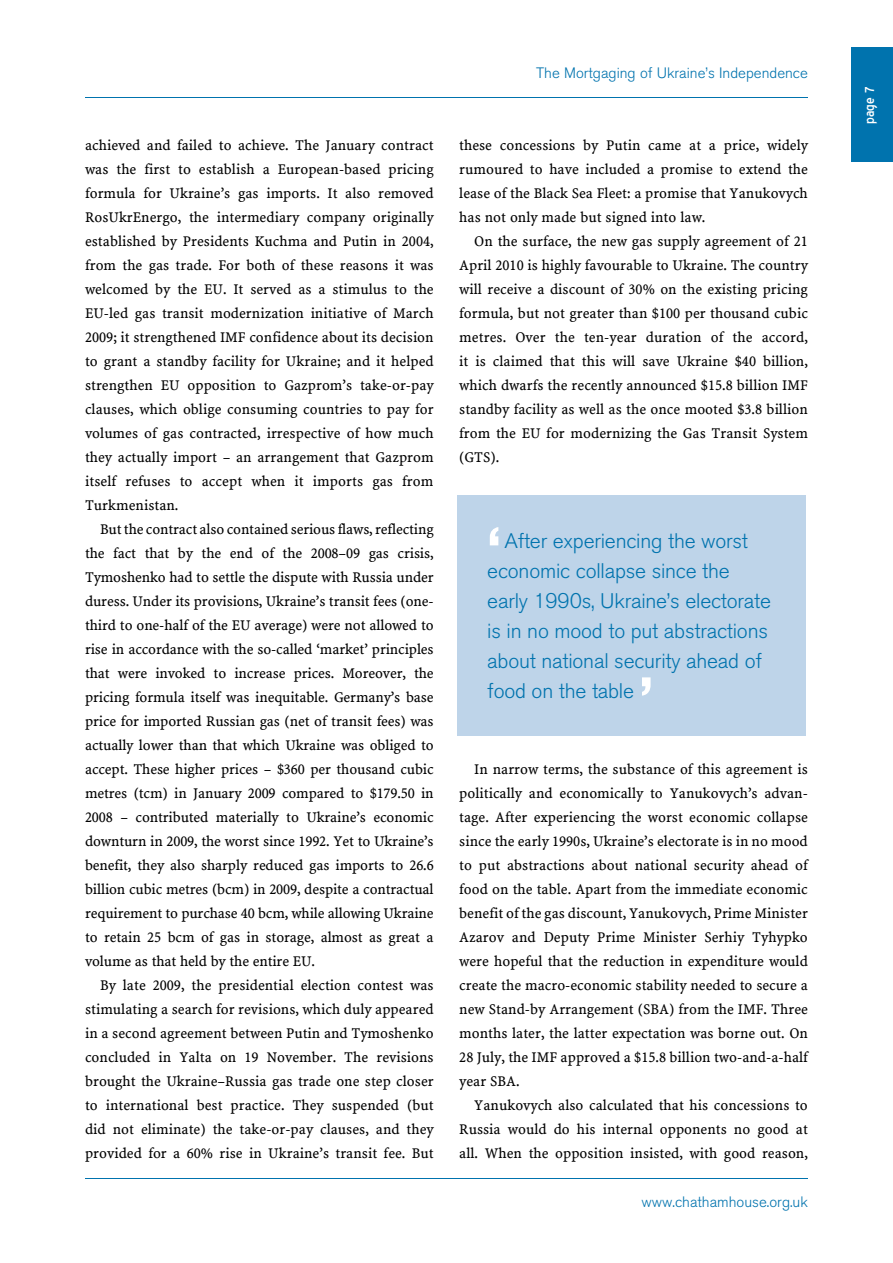
<style>
.page{position:relative;width:893px;height:1263px;background:#fff}
.page>*{position:absolute;margin:0;border:0;box-sizing:border-box;transform-origin:0 0}
.t1{font:700 54px "Akzidenz Grotesk BE";color:#fff}
.t2{font:300 21px/30px "Akzidenz Grotesk BE";letter-spacing:-.01em;color:#0073ae}
.t3{font:16.5px "Blue Highway";color:#fff}
.t4{font:15px/24px "Minion Web Pro";color:#000;text-align:justify}
.t5{font:300 15px "Akzidenz Grotesk BE";color:#0073ae}
</style>
<div class="page">
<hr style="left:85px;top:1178px;width:723px;height:1px;background:#0073ae">
<hr style="left:85px;top:97px;width:723px;height:1px;background:#0073ae">
<div style="left:851px;top:47px;width:42px;height:115px;background:#0073ae"></div>
<div style="left:457px;top:495px;width:348px;height:240px;background:#bed4e9"></div>
<p class="t4" style="left:85px;top:133px;width:350px">achieved and failed to achieve. The January contract was the first to establish a European-based pricing formula for Ukraine’s gas imports. It also removed RosUkrEnergo, the intermediary company originally established by Presidents Kuchma and Putin in 2004, from the gas trade. For both of these reasons it was welcomed by the EU. It served as a stimulus to the EU-led gas transit modernization initiative of March 2009; it strengthened IMF confidence about its decision to grant a standby facility for Ukraine; and it helped strengthen EU opposition to Gazprom’s take-or-pay clauses, which oblige consuming countries to pay for volumes of gas contracted, irrespective of how much they actually import – an arrangement that Gazprom itself refuses to accept when it imports gas from Turkmenistan.</p>
<p class="t4" style="left:85px;top:517px;width:350px;text-indent:15px">But the contract also contained serious flaws, reflecting the fact that by the end of the 2008–09 gas crisis, Tymoshenko had to settle the dispute with Russia under duress. Under its provisions, Ukraine’s transit fees (one&shy;third to one-half of the EU average) were not allowed to rise in accordance with the so-called ‘market’ principles that were invoked to increase prices. Moreover, the pricing formula itself was inequitable. Germany’s base price for imported Russian gas (net of transit fees) was actually lower than that which Ukraine was obliged to accept. These higher prices – $360 per thousand cubic metres (tcm) in January 2009 compared to $179.50 in 2008 – contributed materially to Ukraine’s economic downturn in 2009, the worst since 1992. Yet to Ukraine’s benefit, they also sharply reduced gas imports to 26.6 billion cubic metres (bcm) in 2009, despite a contractual requirement to purchase 40 bcm, while allowing Ukraine to retain 25 bcm of gas in storage, almost as great a volume as that held by the entire EU.</p>
<p class="t4" style="left:85px;top:973px;width:350px;text-indent:15px">By late 2009, the presidential election contest was stimulating a search for revisions, which duly appeared in a second agreement between Putin and Tymoshenko concluded in Yalta on 19 November. The revisions brought the Ukraine–Russia gas trade one step closer to international best practice. They suspended (but did not eliminate) the take-or-pay clauses, and they provided for a 60% rise in Ukraine’s transit fee. But</p>
<p class="t5" style="left:536px;top:64px;width:273px">The Mortgaging of Ukraine’s Independence</p>
<p class="t4" style="left:459px;top:133px;width:350px">these concessions by Putin came at a price, widely rumoured to have included a promise to extend the lease of the Black Sea Fleet: a promise that Yanukovych has not only made but signed into law.</p>
<p class="t4" style="left:459px;top:229px;width:350px;text-indent:15px">On the surface, the new gas supply agreement of 21<br>April 2010 is highly favourable to Ukraine. The country will receive a discount of 30% on the existing pricing formula, but not greater than $100 per thousand cubic metres. Over the ten-year duration of the accord, it is claimed that this will save Ukraine $40 billion, which dwarfs the recently announced $15.8 billion IMF standby facility as well as the once mooted $3.8 billion from the EU for modernizing the Gas Transit System (GTS).</p>
<h1 class="t1" style="left:487px;top:515px;width:15px">‘</h1>
<h2 class="t2" style="left:487px;top:526px;width:285px;text-indent:17px">After experiencing the worst economic collapse since the early 1990s, Ukraine’s electorate is in no mood to put abstractions about national security ahead of food on the table</h2>
<h1 class="t1" style="left:640px;top:665px;width:15px">’</h1>
<p class="t4" style="left:459px;top:757px;width:350px;text-indent:15px">In narrow terms, the substance of this agreement is politically and economically to Yanukovych’s advan&shy;tage. After experiencing the worst economic collapse since the early 1990s, Ukraine’s electorate is in no mood to put abstractions about national security ahead of food on the table. Apart from the immediate economic benefit of the gas discount, Yanukovych, Prime Minister Azarov and Deputy Prime Minister Serhiy Tyhypko were hopeful that the reduction in expenditure would create the macro-economic stability needed to secure a new Stand-by Arrangement (SBA) from the IMF. Three months later, the latter expectation was borne out. On 28 July, the IMF approved a $15.8 billion two-and-a-half year SBA.</p>
<p class="t4" style="left:459px;top:1093px;width:350px;text-indent:15px">Yanukovych also calculated that his concessions to Russia would do his internal opponents no good at all. When the opposition insisted, with good reason,</p>
<p class="t5" style="left:642px;top:1193px;width:168px">www.chathamhouse.org.uk</p>
<p class="t3" style="left:862px;top:124px;width:38px;rotate:-90deg">page 7</p>
</div>
